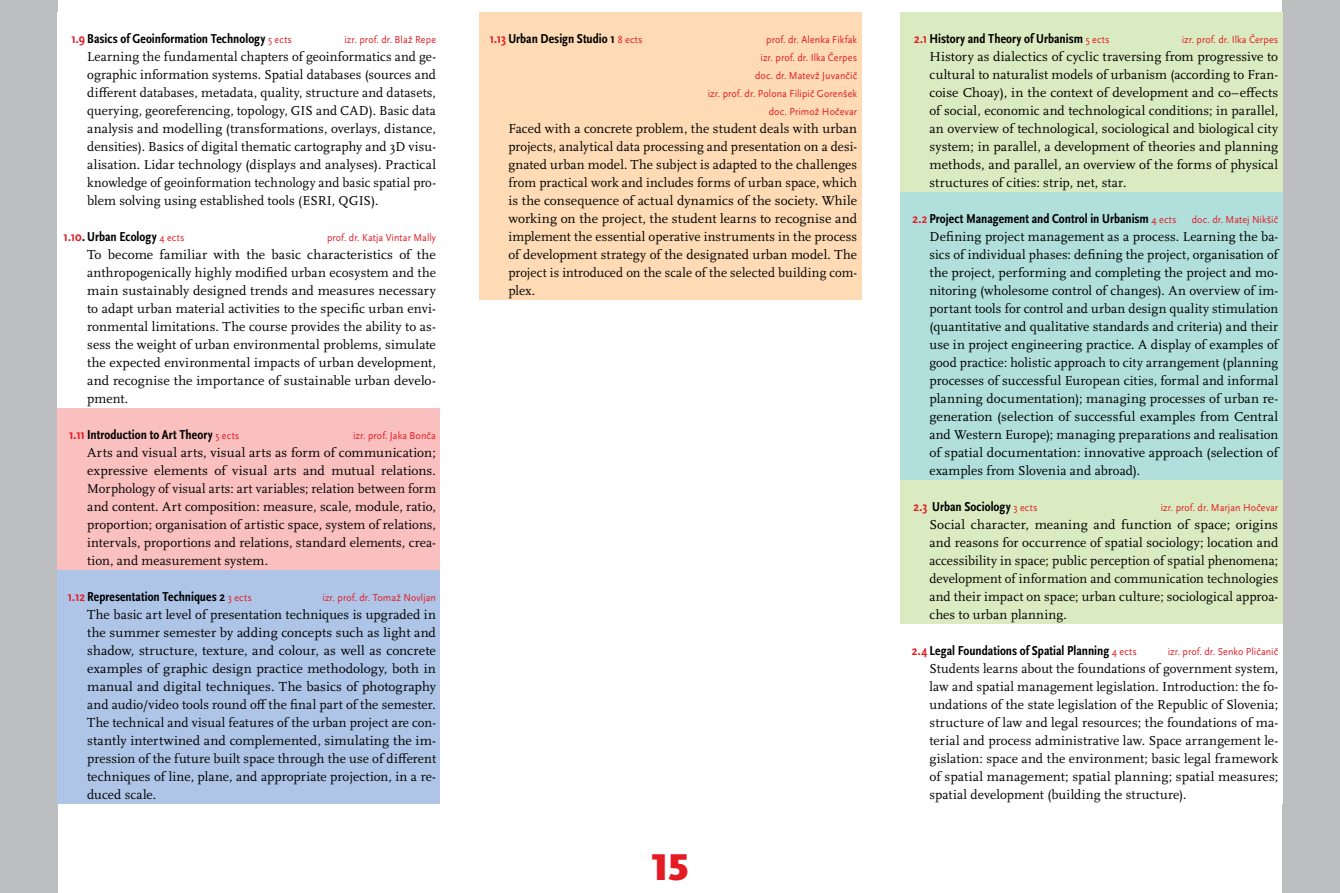
<style>
.page{position:relative;width:1340px;height:893px;background:#fff}
.page>*{position:absolute;margin:0;border:0;box-sizing:border-box;transform-origin:0 0}
.t1{font:900 39px "Scala Sans Pro";color:#e31b23}
.t2{font:13.5px/18px "Scala Pro";letter-spacing:.005em;color:#000;text-align:justify}
.t3{font:700 condensed 13.5px "Scala Sans Pro";letter-spacing:.005em;color:#000}
.t4{font:10.5px/18px "Scala Sans Pro";letter-spacing:.005em;color:#e31b23;text-align:right;scale:.95 1}
.s1{color:#e31b23}
.s2{font-weight:400;font-stretch:normal;font-size:10.5px;color:#e31b23}
</style>
<div class="page">
<div style="left:0;top:0;width:57px;height:893px;background:#bcbec0"></div>
<div style="left:1282px;top:0;width:57px;height:893px;background:#bcbec0"></div>
<div style="left:57px;top:408px;width:383px;height:39px;background:#fac0bf"></div>
<div style="left:57px;top:444px;width:383px;height:126px;background:#fac0bf"></div>
<div style="left:57px;top:570px;width:383px;height:39px;background:#aec5e7"></div>
<div style="left:57px;top:606px;width:383px;height:198px;background:#aec5e7"></div>
<div style="left:478px;top:12px;width:383px;height:111px;background:#fedbb4"></div>
<div style="left:478px;top:120px;width:383px;height:180px;background:#fedbb4"></div>
<div style="left:899px;top:12px;width:383px;height:39px;background:#daebc1"></div>
<div style="left:899px;top:48px;width:383px;height:144px;background:#daebc1"></div>
<div style="left:899px;top:192px;width:383px;height:39px;background:#b0dfdc"></div>
<div style="left:899px;top:228px;width:383px;height:252px;background:#b0dfdc"></div>
<div style="left:899px;top:480px;width:383px;height:39px;background:#daebc1"></div>
<div style="left:899px;top:516px;width:383px;height:108px;background:#daebc1"></div>
<p class="t3" style="left:71px;top:30px;width:222px"><span class="s1">1.9</span> Basics of Geoinformation Technology <span class="s2">5 ects</span></p>
<p class="t4" style="left:344px;top:30px;width:98px">izr. prof. dr. Blaž Repe</p>
<p class="t2" style="left:87px;top:47px;width:350px">Learning the fundamental chapters of geoinformatics and ge&shy;ographic information systems. Spatial databases (sources and different databases, metadata, quality, structure and datasets, querying, georeferencing, topology, GIS and CAD). Basic data analysis and modelling (transformations, overlays, distance, densities). Basics of digital thematic cartography and 3D visu&shy;alisation. Lidar technology (displays and analyses). Practical knowledge of geoinformation technology and basic spatial pro&shy;blem solving using established tools (ESRI, QGIS).</p>
<p class="t3" style="left:64px;top:228px;width:122px"><span class="s1">1.10</span>. Urban Ecology <span class="s2">4 ects</span></p>
<p class="t4" style="left:327px;top:228px;width:116px">prof. dr. Katja Vintar Mally</p>
<p class="t2" style="left:87px;top:245px;width:350px">To become familiar with the basic characteristics of the anthropogenically highly modified urban ecosystem and the main sustainably designed trends and measures necessary to adapt urban material activities to the specific urban envi&shy;ronmental limitations. The course provides the ability to as&shy;sess the weight of urban environmental problems, simulate the expected environmental impacts of urban development, and recognise the importance of sustainable urban develo&shy;pment.</p>
<p class="t3" style="left:69px;top:426px;width:172px"><span class="s1">1.11</span>Introduction to Art Theory <span class="s2">5 ects</span></p>
<p class="t4" style="left:353px;top:426px;width:89px">izr. prof. Jaka Bonča</p>
<p class="t2" style="left:87px;top:443px;width:350px">Arts and visual arts, visual arts as form of communication; expressive elements of visual arts and mutual relations.<br>Morphology of visual arts: art variables; relation between form and content. Art composition: measure, scale, module, ratio, proportion; organisation of artistic space, system of relations, intervals, proportions and relations, standard elements, crea&shy;tion, and measurement system.</p>
<p class="t3" style="left:68px;top:588px;width:185px"><span class="s1">1.12</span> Representation Techniques 2 <span class="s2">3 ects</span></p>
<p class="t4" style="left:322px;top:588px;width:121px">izr. prof. dr. Tomaž Novljan</p>
<p class="t2" style="left:87px;top:605px;width:350px">The basic art level of presentation techniques is upgraded in the summer semester by adding concepts such as light and shadow, structure, texture, and colour, as well as concrete examples of graphic design practice methodology, both in manual and digital techniques. The basics of photography and audio/video tools round off the final part of the semester.<br>The technical and visual features of the urban project are con&shy;stantly intertwined and complemented, simulating the im&shy;pression of the future built space through the use of different techniques of line, plane, and appropriate projection, in a re&shy;duced scale.</p>
<p class="t3" style="left:490px;top:30px;width:154px"><span class="s1">1.13</span> Urban Design Studio 1 <span class="s2">8 ects</span></p>
<p class="t4" style="left:707px;top:30px;width:159px">prof. dr. Alenka Fikfak<br>izr. prof. dr. Ilka Čerpes<br>doc. dr. Matevž Juvančič<br>izr. prof. dr. Polona Filipič Gorenšek doc. Primož Hočevar</p>
<p class="t2" style="left:508px;top:119px;width:350px">Faced with a concrete problem, the student deals with urban projects, analytical data processing and presentation on a desi&shy;gnated urban model. The subject is adapted to the challenges from practical work and includes forms of urban space, which is the consequence of actual dynamics of the society. While working on the project, the student learns to recognise and implement the essential operative instruments in the process of development strategy of the designated urban model. The project is introduced on the scale of the selected building com&shy;plex.</p>
<h1 class="t1" style="left:650px;top:843px;width:40px">15</h1>
<p class="t3" style="left:914px;top:30px;width:197px"><span class="s1">2.1</span>History and Theory of Urbanism <span class="s2">5 ects</span></p>
<p class="t4" style="left:1181px;top:30px;width:103px">izr. prof. dr. Ilka Čerpes</p>
<p class="t2" style="left:929px;top:47px;width:350px">History as dialectics of cyclic traversing from progressive to cultural to naturalist models of urbanism (according to Fran&shy;coise Choay), in the context of development and co–effects of social, economic and technological conditions; in parallel, an overview of technological, sociological and biological city system; in parallel, a development of theories and planning methods, and parallel, an overview of the forms of physical structures of cities: strip, net, star.</p>
<p class="t3" style="left:912px;top:210px;width:266px"><span class="s1">2.2</span> Project Management and Control in Urbanism <span class="s2">4 ects</span></p>
<p class="t4" style="left:1191px;top:210px;width:93px">doc. dr. Matej Nikšič</p>
<p class="t2" style="left:929px;top:227px;width:350px">Defining project management as a process. Learning the ba&shy;sics of individual phases: defining the project, organisation of the project, performing and completing the project and mo&shy;nitoring (wholesome control of changes). An overview of im&shy;portant tools for control and urban design quality stimulation (quantitative and qualitative standards and criteria) and their use in project engineering practice. A display of examples of good practice: holistic approach to city arrangement (planning processes of successful European cities, formal and informal planning documentation); managing processes of urban re&shy;generation (selection of successful examples from Central and Western Europe); managing preparations and realisation of spatial documentation: innovative approach (selection of examples from Slovenia and abroad).</p>
<p class="t3" style="left:913px;top:498px;width:125px"><span class="s1">2.3</span> Urban Sociology <span class="s2">3 ects</span></p>
<p class="t4" style="left:1160px;top:498px;width:125px">izr. prof. dr. Marjan Hočevar</p>
<p class="t2" style="left:929px;top:515px;width:350px">Social character, meaning and function of space; origins and reasons for occurrence of spatial sociology; location and accessibility in space; public perception of spatial phenomena; development of information and communication technologies and their impact on space; urban culture; sociological approa&shy;ches to urban planning.</p>
<p class="t3" style="left:912px;top:642px;width:226px"><span class="s1">2.4</span> Legal Foundations of Spatial Planning <span class="s2">4 ects</span></p>
<p class="t4" style="left:1167px;top:642px;width:118px">izr. prof. dr. Senko Pličanič</p>
<p class="t2" style="left:929px;top:659px;width:350px">Students learns about the foundations of government system, law and spatial management legislation. Introduction: the fo&shy;undations of the state legislation of the Republic of Slovenia; structure of law and legal resources; the foundations of ma&shy;terial and process administrative law. Space arrangement le&shy;gislation: space and the environment; basic legal framework of spatial management; spatial planning; spatial measures; spatial development (building the structure).</p>
</div>
